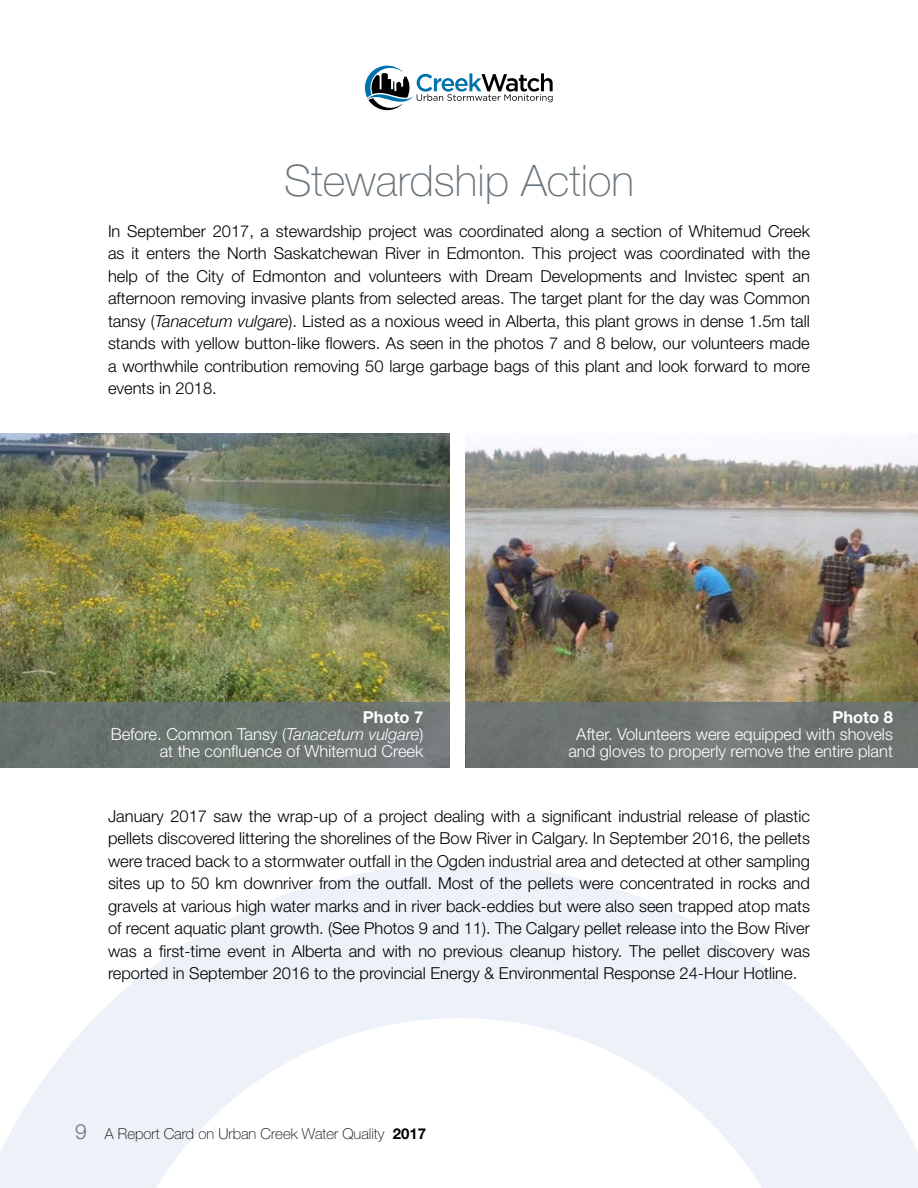
<style>
.page{position:relative;width:918px;height:1188px;background:#fff}
.page>*{position:absolute;margin:0;border:0;box-sizing:border-box;transform-origin:0 0}
.t1{font:100 43.5px "Helvetica Neue";color:#6a747b}
.t2{font:300 16.5px/22.5px "Helvetica Neue";color:#000;text-align:justify}
.t3{font:300 16.5px/17.2px "Helvetica Neue";color:#fff;text-align:right}
.t4{font:700 16.5px "Helvetica Neue";color:#fff}
.t5{font:100 15px "Helvetica Neue";color:#000}
.s1{font-style:italic}
.s2{font-weight:700}
.s3{font-weight:300;font-size:21px;color:#6a747b}
</style>
<div class="page">
<svg style="left:0;top:864px;width:918px;height:324px;fill:#edf2f8"></svg>
<img style="left:0;top:433px;width:450px;height:269px">
<img style="left:466px;top:447px;width:452px;height:255px">
<div style="left:0;top:702px;width:450px;height:66px;background:linear-gradient(to right,#64706b,#727a78)"></div>
<div style="left:466px;top:702px;width:452px;height:66px;background:linear-gradient(to right,#6d7472,#717774)"></div>
<svg style="left:365px;top:66px;width:188px;height:44px"></svg>
<h1 class="t1" style="left:284px;top:156px;width:351px">Stewardship Action</h1>
<p class="t2" style="left:108px;top:219px;width:704px">In September 2017, a stewardship project was coordinated along a section of Whitemud Creek as it enters the North Saskatchewan River in Edmonton. This project was coordinated with the help of the City of Edmonton and volunteers with Dream Developments and Invistec spent an afternoon removing invasive plants from selected areas. The target plant for the day was Common tansy (<span class="s1">Tanacetum vulgare</span>). Listed as a noxious weed in Alberta, this plant grows in dense 1.5m tall stands with yellow button-like flowers. As seen in the photos 7 and 8 below, our volunteers made a worthwhile contribution removing 50 large garbage bags of this plant and look forward to more events in 2018.</p>
<p class="t3" style="left:111px;top:708px;width:314px"><span class="s2">Photo 7<br></span>Before. Common Tansy (<span class="s1">Tanacetum vulgare</span>) at the confluence of Whitemud Creek</p>
<p class="t4" style="left:832px;top:707px;width:62px">Photo 8</p>
<p class="t3" style="left:568px;top:725px;width:326px;text-align:center">After. Volunteers were equipped with shovels and gloves to properly remove the entire plant</p>
<p class="t2" style="left:108px;top:804px;width:704px">January 2017 saw the wrap-up of a project dealing with a significant industrial release of plastic pellets discovered littering the shorelines of the Bow River in Calgary. In September 2016, the pellets were traced back to a stormwater outfall in the Ogden industrial area and detected at other sampling sites up to 50 km downriver from the outfall. Most of the pellets were concentrated in rocks and gravels at various high water marks and in river back-eddies but were also seen trapped atop mats of recent aquatic plant growth. (See Photos 9 and 11). The Calgary pellet release into the Bow River was a first-time event in Alberta and with no previous cleanup history. The pellet discovery was reported in September 2016 to the provincial Energy &amp; Environmental Response 24-Hour Hotline.</p>
<p class="t5" style="left:75px;top:1125px;width:353px"><span class="s3">9</span> A Report Card on Urban Creek Water Quality <span class="s2">2017</span></p>
</div>
